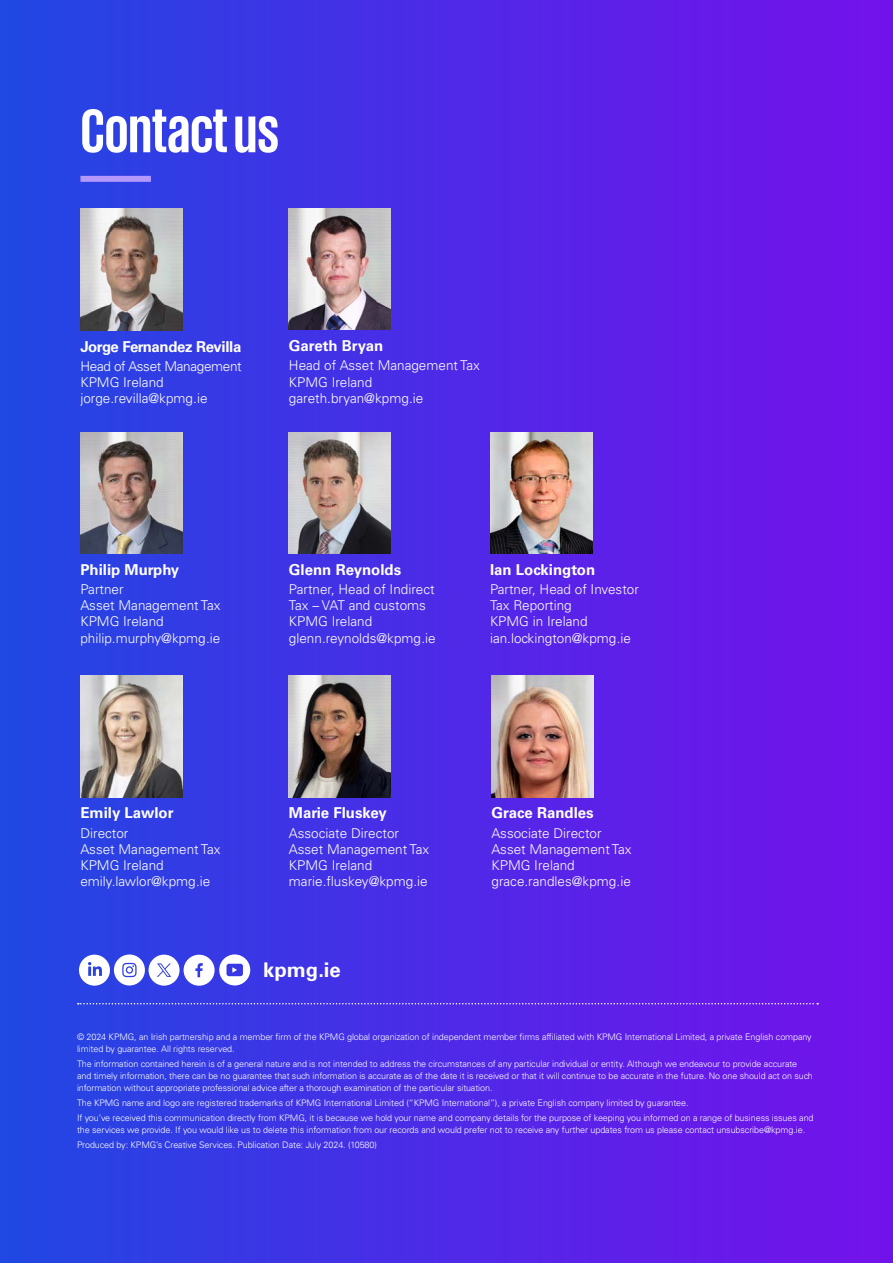
<style>
.page{position:relative;width:893px;height:1263px;background:#fff}
.page>*{position:absolute;margin:0;border:0;box-sizing:border-box;transform-origin:0 0}
.t1{font:700 63px "KPMG";color:#fff}
.t2{font:700 20.25px "Universfor KPMG";color:#fff}
.t3{font:700 15px "Univers LT Std";color:#fff}
.t4{font:700 15px "Univers LT Std";letter-spacing:-.025em;color:#fff}
.t5{font:300 13.5px/16.2px "Univers LT Std";color:#fff}
.t6{font:300 9px/12px "Univers LT Std";letter-spacing:-.01em;color:#fff}
</style>
<div class="page">
<div style="left:0;top:0;width:893px;height:1263px;background:linear-gradient(to right,#2347e2,#760feb)"></div>
<svg style="left:78px;top:1003px;width:740px;height:1px"></svg>
<svg style="left:79px;top:954px;width:171px;height:32px"></svg>
<img style="left:80px;top:209px;width:102px;height:121px">
<img style="left:289px;top:209px;width:102px;height:121px">
<img style="left:80px;top:432px;width:102px;height:121px">
<img style="left:80px;top:676px;width:102px;height:121px">
<img style="left:289px;top:432px;width:102px;height:121px">
<img style="left:289px;top:676px;width:102px;height:121px">
<img style="left:491px;top:676px;width:102px;height:121px">
<img style="left:490px;top:432px;width:102px;height:121px">
<div style="left:80px;top:176px;width:71px;height:6px;background:#b497ff"></div>
<h1 class="t1" style="left:80px;top:99px;width:200px">Contact us</h1>
<h3 class="t4" style="left:80px;top:337px;width:162px">Jorge Fernandez Revilla</h3>
<h3 class="t5" style="left:80px;top:358px;width:163px">Head of Asset Management<br>KPMG Ireland jorge.revilla@kpmg.ie</h3>
<h3 class="t3" style="left:289px;top:337px;width:96px">Gareth Bryan</h3>
<h3 class="t5" style="left:289px;top:357px;width:192px">Head of Asset Management Tax<br>KPMG Ireland gareth.bryan@kpmg.ie</h3>
<h3 class="t3" style="left:80px;top:561px;width:100px">Philip Murphy</h3>
<h3 class="t5" style="left:80px;top:581px;width:142px">Partner<br>Asset Management Tax<br>KPMG Ireland philip.murphy@kpmg.ie</h3>
<h3 class="t3" style="left:289px;top:561px;width:114px">Glenn Reynolds</h3>
<h3 class="t5" style="left:289px;top:581px;width:148px">Partner, Head of Indirect<br>Tax – VAT and customs<br>KPMG Ireland glenn.reynolds@kpmg.ie</h3>
<h3 class="t3" style="left:490px;top:561px;width:107px">Ian Lockington</h3>
<h3 class="t5" style="left:490px;top:581px;width:150px">Partner, Head of Investor<br>Tax Reporting<br>KPMG in Ireland ian.lockington@kpmg.ie</h3>
<h3 class="t3" style="left:80px;top:804px;width:95px">Emily Lawlor</h3>
<h3 class="t5" style="left:80px;top:825px;width:142px">Director<br>Asset Management Tax<br>KPMG Ireland emily.lawlor@kpmg.ie</h3>
<h3 class="t3" style="left:289px;top:804px;width:99px">Marie Fluskey</h3>
<h3 class="t5" style="left:289px;top:825px;width:142px">Associate Director<br>Asset Management Tax<br>KPMG Ireland marie.fluskey@kpmg.ie</h3>
<h2 class="t2" style="left:263px;top:958px;width:79px">kpmg.ie</h2>
<h3 class="t3" style="left:491px;top:804px;width:104px">Grace Randles</h3>
<h3 class="t5" style="left:491px;top:825px;width:142px">Associate Director<br>Asset Management Tax<br>KPMG Ireland grace.randles@kpmg.ie</h3>
<p class="t6" style="left:77px;top:1030px;width:736px">© 2024 KPMG, an Irish partnership and a member firm of the KPMG global organization of independent member firms affiliated with KPMG International Limited, a private English company limited by guarantee. All rights reserved.</p>
<p class="t6" style="left:77px;top:1057px;width:737px">The information contained herein is of a general nature and is not intended to address the circumstances of any particular individual or entity. Although we endeavour to provide accurate and timely information, there can be no guarantee that such information is accurate as of the date it is received or that it will continue to be accurate in the future. No one should act on such information without appropriate professional advice after a thorough examination of the particular situation.</p>
<p class="t6" style="left:77px;top:1095px;width:738px;line-height:15px">The KPMG name and logo are registered trademarks of KPMG International Limited (“KPMG International”), a private English company limited by guarantee.<br>If you’ve received this communication directly from KPMG, it is because we hold your name and company details for the purpose of keeping you informed on a range of business issues and</p>
<p class="t6" style="left:77px;top:1122px;width:730px;line-height:15px">the services we provide. If you would like us to delete this information from our records and would prefer not to receive any further updates from us please contact unsubscribe@kpmg.ie.<br>Produced by: KPMG’s Creative Services. Publication Date: July 2024. (10580)</p>
</div>
